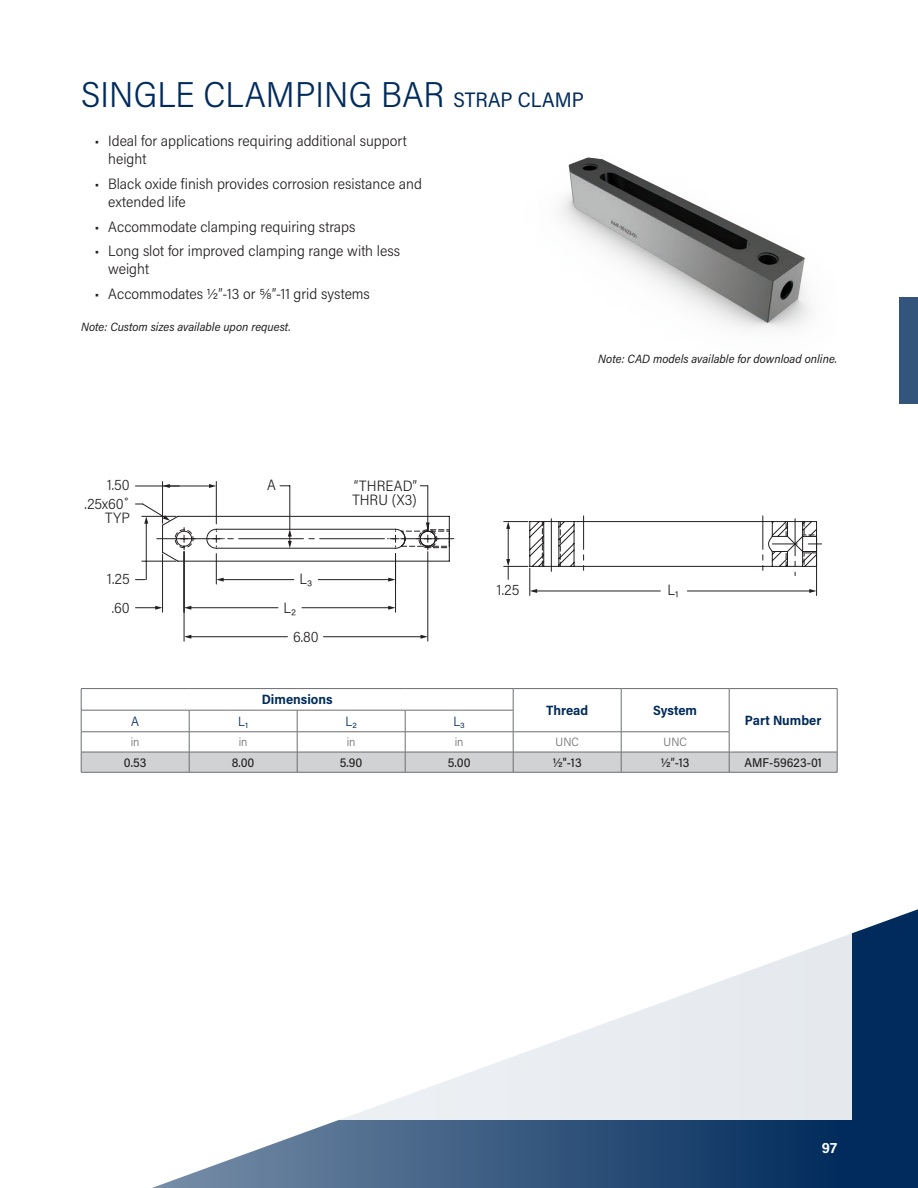
<style>
.page{position:relative;width:918px;height:1188px;background:#fff}
.page>*{position:absolute;margin:0;border:0;box-sizing:border-box;transform-origin:0 0}
.Subhead_LA{font:300 36px "Acumin Pro Semi Cond";letter-spacing:.005em;color:#002b5c}
.t1{font:300 15px/18px "Acumin Pro Semi Cond";color:#231f20}
.t2{font:700 15px "Acumin Pro Semi Cond";color:#fff}
.t3{font:700 13.5px "Acumin Pro Semi Cond";color:#002b5c}
.t4{font:300 13.5px "Acumin Pro Semi Cond";color:#002b5c}
.t5{font:500 12.75px "Acumin Pro Semi Cond";color:#231f20}
.Body_Copy_RA{font:italic 12px "Acumin Pro Semi Cond";color:#231f20}
.Body_Copy_LA{font:italic 12px "Acumin Pro Semi Cond";color:#231f20}
.t6{font:300 12px "Acumin Pro Semi Cond";letter-spacing:.005em;color:#6c6d70}
.s1{font-weight:400;font-size:21px}
.s2{font-weight:400}
</style>
<div class="page">
<svg style="left:152px;top:909px;width:766px;height:279px;background:#3c5d82"></svg>
<div style="left:0;top:0;width:851px;height:1120px;background:#fff"></div>
<div style="left:899px;top:297px;width:19px;height:107px;background:#33557c"></div>
<img style="left:560px;top:157px;width:251px;height:172px">
<hr style="left:81px;top:688px;width:108px;height:1px;background:#6c6d70">
<hr style="left:189px;top:688px;width:108px;height:1px;background:#6c6d70">
<hr style="left:297px;top:688px;width:108px;height:1px;background:#6c6d70">
<hr style="left:405px;top:688px;width:108px;height:1px;background:#6c6d70">
<hr style="left:513px;top:688px;width:108px;height:1px;background:#6c6d70">
<hr style="left:621px;top:688px;width:108px;height:1px;background:#6c6d70">
<hr style="left:81px;top:772px;width:108px;height:1px;background:#6c6d70">
<hr style="left:189px;top:772px;width:108px;height:1px;background:#6c6d70">
<hr style="left:297px;top:772px;width:108px;height:1px;background:#6c6d70">
<hr style="left:405px;top:772px;width:108px;height:1px;background:#6c6d70">
<hr style="left:513px;top:772px;width:108px;height:1px;background:#6c6d70">
<hr style="left:621px;top:772px;width:108px;height:1px;background:#6c6d70">
<hr style="left:729px;top:772px;width:108px;height:1px;background:#6c6d70">
<hr style="left:729px;top:688px;width:108px;height:1px;background:#6c6d70">
<svg style="left:81px;top:689px;width:757px;height:83px"></svg>
<svg style="left:504px;top:516px;width:318px;height:80px"></svg>
<hr style="left:302px;top:607px;width:88px;height:1px;background:#231f20">
<svg style="left:388px;top:606px;width:7px;height:4px"></svg>
<hr style="left:190px;top:607px;width:88px;height:1px;background:#231f20">
<svg style="left:185px;top:606px;width:6px;height:4px"></svg>
<hr style="left:395px;top:554px;width:1px;height:58px;background:#231f20">
<hr style="left:427px;top:486px;width:1px;height:38px;background:#231f20">
<hr style="left:136px;top:486px;width:74px;height:1px;background:#231f20">
<svg style="left:209px;top:484px;width:7px;height:4px"></svg>
<svg style="left:163px;top:484px;width:16px;height:4px"></svg>
<hr style="left:216px;top:482px;width:1px;height:42px;background:#231f20">
<hr style="left:162px;top:482px;width:1px;height:41px;background:#231f20">
<hr style="left:216px;top:554px;width:1px;height:30px;background:#231f20">
<hr style="left:324px;top:636px;width:98px;height:1px;background:#231f20">
<svg style="left:420px;top:635px;width:7px;height:4px"></svg>
<hr style="left:190px;top:636px;width:98px;height:1px;background:#231f20">
<svg style="left:185px;top:635px;width:6px;height:4px"></svg>
<hr style="left:427px;top:552px;width:1px;height:89px;background:#231f20">
<hr style="left:184px;top:552px;width:1px;height:89px;background:#231f20">
<svg style="left:136px;top:606px;width:26px;height:4px"></svg>
<hr style="left:162px;top:554px;width:1px;height:58px;background:#231f20">
<hr style="left:289px;top:486px;width:1px;height:43px;background:#231f20">
<svg style="left:136px;top:503px;width:318px;height:79px"></svg>
<p class="Subhead_LA" style="left:81px;top:70px;width:504px">SINGLE CLAMPING BAR <span class="s1">STRAP CLAMP</span></p>
<p class="t1" style="left:108px;top:131px;width:300px;text-indent:-14px"><span class="s2">•</span> Ideal for applications requiring additional support height</p>
<p class="t1" style="left:108px;top:174px;width:315px;text-indent:-14px"><span class="s2">•</span> Black oxide finish provides corrosion resistance and extended life</p>
<p class="t1" style="left:95px;top:217px;width:262px"><span class="s2">•</span> Accommodate clamping requiring straps</p>
<p class="t1" style="left:108px;top:241px;width:294px;text-indent:-14px"><span class="s2">•</span> Long slot for improved clamping range with less weight</p>
<p class="t1" style="left:95px;top:284px;width:277px"><span class="s2">•</span> Accommodates ½”-13 or ⅝”-11 grid systems</p>
<p class="Body_Copy_LA" style="left:81px;top:319px;width:211px">Note: Custom sizes available upon request.</p>
<p class="t1" style="left:107px;top:476px;width:24px">1.50</p>
<p class="t1" style="left:267px;top:476px;width:10px">A</p>
<p class="t1" style="left:352px;top:479px;width:66px;line-height:13.5px">“THREAD”<br>THRU (X3)</p>
<p class="t1" style="left:85px;top:497px;width:47px;line-height:13.5px;text-align:right">.25x60˚<br>TYP</p>
<p class="t1" style="left:107px;top:569px;width:24px">1.25</p>
<p class="t1" style="left:112px;top:598px;width:19px">.60</p>
<p class="t1" style="left:300px;top:569px;width:14px">L3</p>
<p class="t1" style="left:284px;top:598px;width:14px">L2</p>
<p class="t1" style="left:293px;top:627px;width:27px">6.80</p>
<p class="Body_Copy_RA" style="left:598px;top:350px;width:240px">Note: CAD models available for download online.</p>
<p class="t1" style="left:497px;top:581px;width:24px">1.25</p>
<p class="t1" style="left:668px;top:581px;width:13px">L1</p>
<p class="t3" style="left:262px;top:690px;width:72px">Dimensions</p>
<p class="t3" style="left:546px;top:701px;width:44px">Thread</p>
<p class="t3" style="left:653px;top:701px;width:46px">System</p>
<p class="t4" style="left:131px;top:712px;width:9px">A</p>
<p class="t4" style="left:238px;top:712px;width:11px">L₁</p>
<p class="t4" style="left:346px;top:712px;width:13px">L₂</p>
<p class="t4" style="left:453px;top:712px;width:13px">L₃</p>
<p class="t3" style="left:745px;top:711px;width:78px">Part Number</p>
<p class="t6" style="left:131px;top:734px;width:10px">in</p>
<p class="t6" style="left:239px;top:734px;width:10px">in</p>
<p class="t6" style="left:347px;top:734px;width:10px">in</p>
<p class="t6" style="left:455px;top:734px;width:10px">in</p>
<p class="t6" style="left:556px;top:734px;width:25px">UNC</p>
<p class="t6" style="left:664px;top:734px;width:25px">UNC</p>
<p class="t5" style="left:124px;top:754px;width:24px">0.53</p>
<p class="t5" style="left:232px;top:754px;width:24px">8.00</p>
<p class="t5" style="left:340px;top:754px;width:24px">5.90</p>
<p class="t5" style="left:448px;top:754px;width:24px">5.00</p>
<p class="t5" style="left:553px;top:754px;width:30px">½"-13</p>
<p class="t5" style="left:661px;top:754px;width:30px">½”-13</p>
<p class="t5" style="left:745px;top:754px;width:79px">AMF-59623-01</p>
<p class="t2" style="left:822px;top:1137px;width:17px">97</p>
</div>
